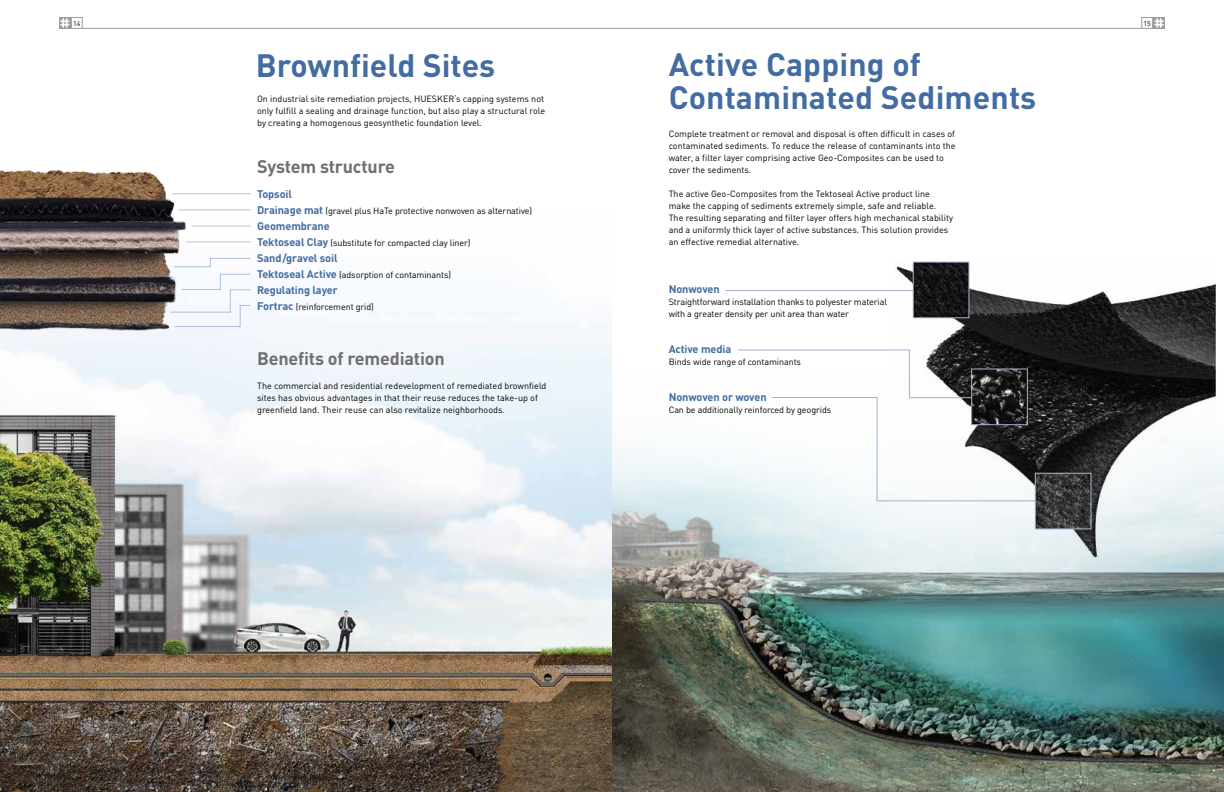
<style>
.page{position:relative;width:1224px;height:792px;background:#fff}
.page>*{position:absolute;margin:0;border:0;box-sizing:border-box;transform-origin:0 0}
.t1{font:700 32px "DINOT";letter-spacing:.005em;color:#426ca2}
.t2{font:700 18px "DINOT";letter-spacing:-.01em;color:#706f6f}
.t3{font:700 11px "DINOT";letter-spacing:-.01em;color:#426ca2}
.t4{font:9px/12px "DINOT";color:#000}
.t5{font:7px "DINOT";color:#000}
.s1{font-weight:700;font-size:11px;color:#426ca2}
</style>
<div class="page">
<img style="left:612px;top:397px;width:612px;height:395px">
<img style="left:0;top:209px;width:612px;height:583px">
<svg style="left:59px;top:17px;width:12px;height:12px"></svg>
<svg style="left:60px;top:18px;width:9px;height:9px"></svg>
<div style="left:71px;top:17px;width:11px;height:12px;border:1px solid #9d9d9c"></div>
<hr style="left:82px;top:28px;width:530px;height:1px;background:#9d9d9c">
<svg style="left:1153px;top:17px;width:12px;height:12px"></svg>
<svg style="left:1155px;top:18px;width:9px;height:9px"></svg>
<div style="left:1142px;top:17px;width:11px;height:12px;border:1px solid #9d9d9c"></div>
<hr style="left:612px;top:28px;width:530px;height:1px;background:#9d9d9c">
<img style="left:0;top:169px;width:193px;height:187px">
<hr style="left:172px;top:193px;width:78px;height:1px;background:#426ca2">
<hr style="left:179px;top:210px;width:71px;height:1px;background:#426ca2">
<hr style="left:182px;top:289px;width:38px;height:1px;background:#426ca2">
<hr style="left:171px;top:312px;width:59px;height:1px;background:#426ca2">
<hr style="left:175px;top:326px;width:65px;height:1px;background:#426ca2">
<hr style="left:174px;top:266px;width:36px;height:1px;background:#426ca2">
<svg style="left:220px;top:275px;width:1px;height:14px"></svg>
<svg style="left:230px;top:290px;width:20px;height:36px"></svg>
<hr style="left:220px;top:274px;width:30px;height:1px;background:#426ca2">
<hr style="left:210px;top:258px;width:40px;height:1px;background:#426ca2">
<hr style="left:186px;top:242px;width:64px;height:1px;background:#426ca2">
<hr style="left:192px;top:226px;width:58px;height:1px;background:#426ca2">
<img style="left:890px;top:261px;width:326px;height:305px">
<hr style="left:726px;top:290px;width:217px;height:1px;background:#a6b0d1">
<hr style="left:909px;top:397px;width:114px;height:1px;background:#a6b0d1">
<hr style="left:877px;top:501px;width:196px;height:1px;background:#a6b0d1">
<hr style="left:909px;top:350px;width:1px;height:48px;background:#a6b0d1">
<hr style="left:877px;top:398px;width:1px;height:103px;background:#a6b0d1">
<hr style="left:739px;top:350px;width:170px;height:1px;background:#a6b0d1">
<hr style="left:772px;top:397px;width:105px;height:1px;background:#a6b0d1">
<img style="left:1037px;top:475px;width:52px;height:52px">
<div style="left:1035px;top:473px;width:56px;height:56px;border:1px solid #a6b0d1"></div>
<img style="left:973px;top:371px;width:53px;height:52px">
<div style="left:971px;top:369px;width:57px;height:56px;border:1px solid #a6b0d1"></div>
<img style="left:915px;top:264px;width:52px;height:52px">
<div style="left:913px;top:262px;width:56px;height:56px;border:1px solid #a6b0d1"></div>
<p class="t5" style="left:73px;top:19px;width:9px">14</p>
<p class="t5" style="left:1144px;top:19px;width:9px">15</p>
<h1 class="t1" style="left:669px;top:44px;width:254px">Active Capping of</h1>
<p class="t4" style="left:257px;top:92px;width:290px">On industrial site remediation projects, HUESKER‘s capping systems not only fulfill a sealing and drainage function, but also play a structural role</p>
<h1 class="t1" style="left:669px;top:77px;width:369px">Contaminated Sediments</h1>
<p class="t4" style="left:257px;top:116px;width:226px">by creating a homogenous geosynthetic foundation level.</p>
<h1 class="t1" style="left:256px;top:44px;width:241px">Brownfield Sites</h1>
<p class="t4" style="left:669px;top:128px;width:288px">Complete treatment or removal and disposal is often difficult in cases of contaminated sediments. To reduce the release of contaminants into the water, a filter layer comprising active Geo-Composites can be used to cover the sediments.</p>
<p class="t4" style="left:669px;top:188px;width:286px">The active Geo-Composites from the Tektoseal Active product line make the capping of sediments extremely simple, safe and reliable.<br>The resulting separating and filter layer offers high mechanical stability and a uniformly thick layer of active substances. This solution provides an effective remedial alternative.</p>
<h2 class="t2" style="left:257px;top:155px;width:140px">System structure</h2>
<p class="t3" style="left:257px;top:187px;width:36px">Topsoil</p>
<p class="t4" style="left:257px;top:204px;width:277px"><span class="s1">Drainage mat</span> (gravel plus HaTe protective nonwoven as alternative)</p>
<p class="t3" style="left:257px;top:219px;width:74px">Geomembrane</p>
<p class="t4" style="left:257px;top:236px;width:215px"><span class="s1">Tektoseal Clay</span> (substitute for compacted clay liner)</p>
<p class="t3" style="left:257px;top:251px;width:82px">Sand/gravel soil</p>
<p class="t4" style="left:257px;top:268px;width:196px"><span class="s1">Tektoseal Active</span> (adsorption of contaminants)</p>
<p class="t3" style="left:257px;top:283px;width:82px">Regulating layer</p>
<p class="t4" style="left:257px;top:300px;width:118px"><span class="s1">Fortrac</span> (reinforcement grid)</p>
<p class="t4" style="left:669px;top:296px;width:220px">Straightforward installation thanks to polyester material with a greater density per unit area than water</p>
<p class="t4" style="left:669px;top:356px;width:134px">Binds wide range of contaminants</p>
<p class="t4" style="left:669px;top:404px;width:164px">Can be additionally reinforced by geogrids</p>
<p class="t3" style="left:669px;top:282px;width:53px">Nonwoven</p>
<p class="t3" style="left:669px;top:342px;width:64px">Active media</p>
<h2 class="t2" style="left:257px;top:347px;width:189px">Benefits of remediation</h2>
<p class="t4" style="left:257px;top:380px;width:291px">The commercial and residential redevelopment of remediated brownfield sites has obvious advantages in that their reuse reduces the take-up of greenfield land. Their reuse can also revitalize neighborhoods.</p>
<p class="t3" style="left:669px;top:390px;width:100px">Nonwoven or woven</p>
</div>
